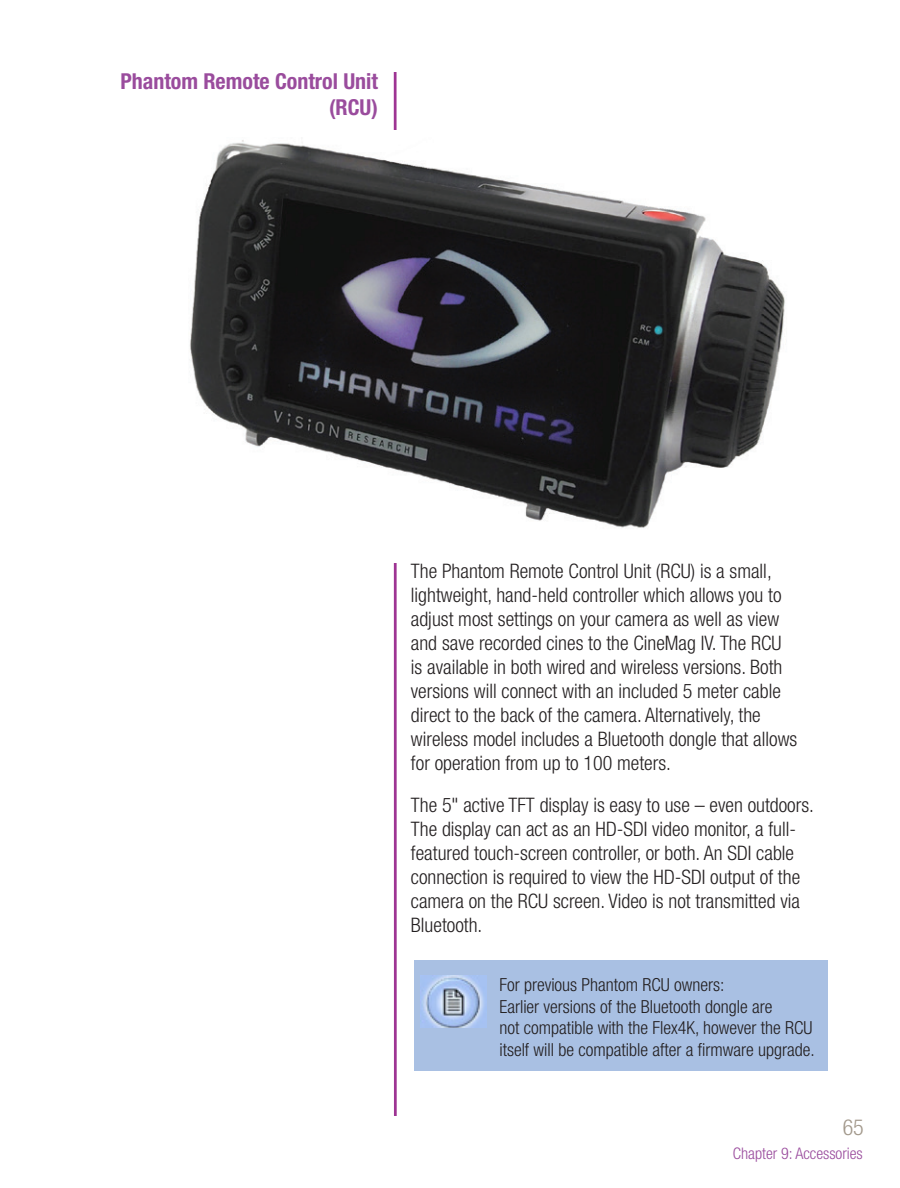
<style>
.page{position:relative;width:900px;height:1188px;background:#fff}
.page>*{position:absolute;margin:0;border:0;box-sizing:border-box;transform-origin:0 0}
.t1{font:700 condensed 22px/26.4px "Helvetica Neue";color:#9a4c9d;text-align:right}
.t2{font:300 condensed 22px "Helvetica Neue";color:#a2988b}
.t3{font:300 condensed 20px/24px "Helvetica Neue";color:#231f20}
.t4{font:300 condensed 18px/21.6px "Helvetica Neue";color:#231f20}
.t5{font:300 condensed 16px "Helvetica Neue";color:#9a4c9d}
</style>
<div class="page">
<hr style="left:394px;top:72px;width:2px;height:1044px;background:#9e3493">
<hr style="left:395px;top:72px;width:2px;height:1044px;background:#9e3493">
<div style="left:414px;top:960px;width:414px;height:110px;background:#a9c0e3"></div>
<img style="left:420px;top:976px;width:67px;height:51px">
<div style="left:174px;top:130px;width:637px;height:432px;background:#fff"></div>
<img style="left:190px;top:140px;width:595px;height:388px">
<p class="t1" style="left:120px;top:68px;width:259px">Phantom Remote Control Unit (RCU)</p>
<p class="t3" style="left:411px;top:559px;width:388px">The Phantom Remote Control Unit (RCU) is a small, lightweight, hand-held controller which allows you to adjust most settings on your camera as well as view and save recorded cines to the CineMag IV. The RCU is available in both wired and wireless versions. Both versions will connect with an included 5 meter cable direct to the back of the camera. Alternatively, the wireless model includes a Bluetooth dongle that allows for operation from up to 100 meters.</p>
<p class="t3" style="left:411px;top:793px;width:405px">The 5" active TFT display is easy to use – even outdoors.<br>The display can act as an HD-SDI video monitor, a full&shy;featured touch-screen controller, or both. An SDI cable connection is required to view the HD-SDI output of the camera on the RCU screen. Video is not transmitted via Bluetooth.</p>
<p class="t4" style="left:499px;top:974px;width:317px">For previous Phantom RCU owners:<br>Earlier versions of the Bluetooth dongle are<br>not compatible with the Flex4K, however the RCU itself will be compatible after a firmware upgrade.</p>
<p class="t2" style="left:843px;top:1115px;width:23px">65</p>
<p class="t5" style="left:733px;top:1144px;width:132px">Chapter 9: Accessories</p>
</div>
